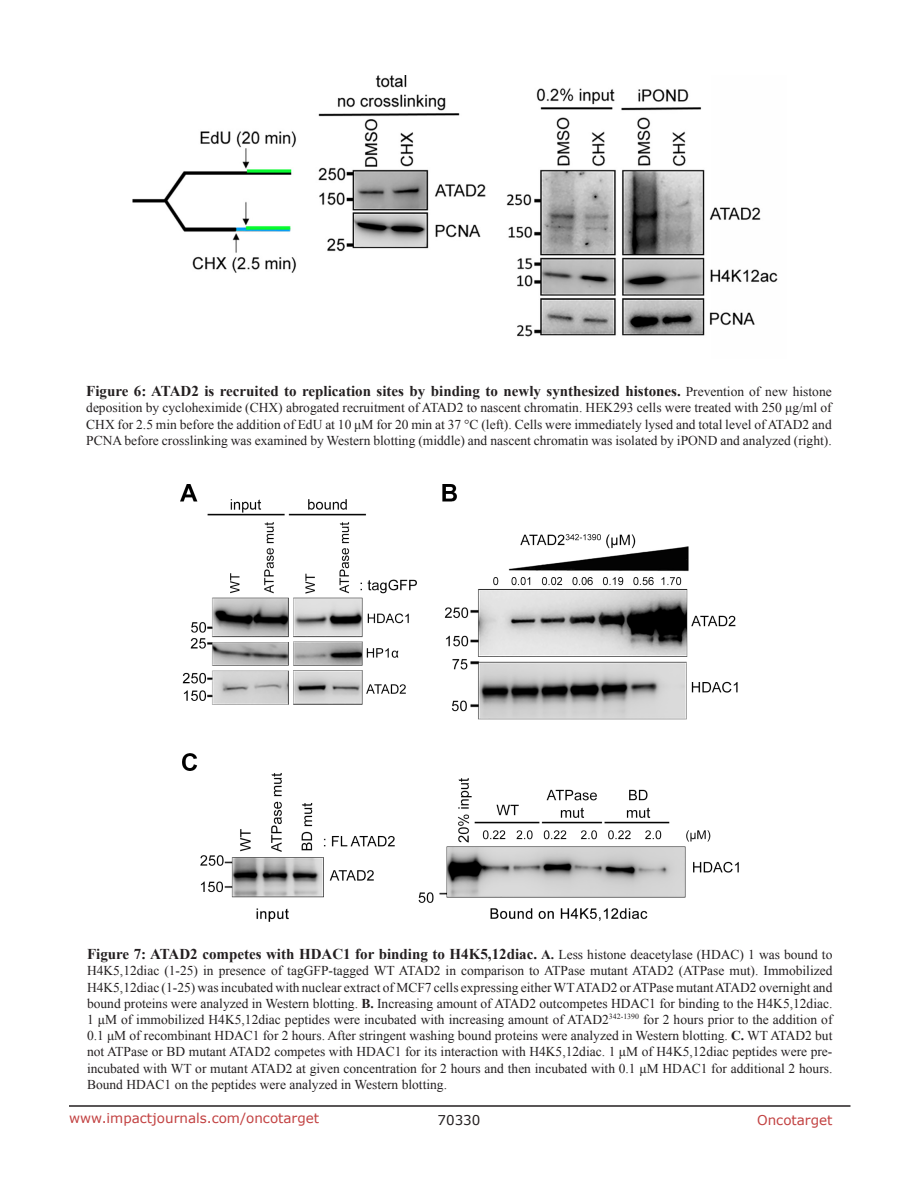
<style>
.page{position:relative;width:918px;height:1188px;background:#fff}
.page>*{position:absolute;margin:0;border:0;box-sizing:border-box;transform-origin:0 0}
.figuretext{font:700 15px "Times New Roman";color:#231f20}
.figuretext-2{font:13.5px/16.2px "Times New Roman";color:#231f20;text-align:justify}
.t1{font:13.5px "Verdana";color:#c24141}
.t2{font:13.5px "Verdana";color:#231f20}
.s1{font-weight:400;font-size:13.5px}
.s2{font-size:13.5px}
.s3{font-weight:700}
</style>
<div class="page">
<hr style="left:69px;top:1105px;width:781px;height:2px;background:#231f20">
<img style="left:132px;top:75px;width:646px;height:262px">
<img style="left:181px;top:484px;width:558px;height:438px">
<p class="figuretext" style="left:86px;top:381px;width:747px">Figure 6: ATAD2 is recruited to replication sites by binding to newly synthesized histones. <span class="s1">Prevention of new histone</span></p>
<p class="figuretext-2" style="left:86px;top:399px;width:747px">deposition by cycloheximide (CHX) abrogated recruitment of ATAD2 to nascent chromatin. HEK293 cells were treated with 250 μg/ml of CHX for 2.5 min before the addition of EdU at 10 μM for 20 min at 37 °C (left). Cells were immediately lysed and total level of ATAD2 and PCNA before crosslinking was examined by Western blotting (middle) and nascent chromatin was isolated by iPOND and analyzed (right).</p>
<p class="figuretext" style="left:87px;top:944px;width:747px">Figure 7: ATAD2 competes with HDAC1 for binding to H4K5,12diac. <span class="s2">A.</span> <span class="s1">Less histone deacetylase (HDAC) 1 was bound to</span></p>
<p class="figuretext-2" style="left:87px;top:962px;width:747px">H4K5,12diac (1-25) in presence of tagGFP-tagged WT ATAD2 in comparison to ATPase mutant ATAD2 (ATPase mut). Immobilized H4K5,12diac (1-25) was incubated with nuclear extract of MCF7 cells expressing either WT ATAD2 or ATPase mutant ATAD2 overnight and bound proteins were analyzed in Western blotting. <span class="s3">B.</span> Increasing amount of ATAD2 outcompetes HDAC1 for binding to the H4K5,12diac.<br>1 μM of immobilized H4K5,12diac peptides were incubated with increasing amount of ATAD2<sup>342-1390</sup> for 2 hours prior to the addition of 0.1 μM of recombinant HDAC1 for 2 hours. After stringent washing bound proteins were analyzed in Western blotting. <span class="s3">C.</span> WT ATAD2 but not ATPase or BD mutant ATAD2 competes with HDAC1 for its interaction with H4K5,12diac. 1 μM of H4K5,12diac peptides were pre&shy;incubated with WT or mutant ATAD2 at given concentration for 2 hours and then incubated with 0.1 μM HDAC1 for additional 2 hours.<br>Bound HDAC1 on the peptides were analyzed in Western blotting.</p>
<p class="t1" style="left:69px;top:1109px;width:252px">www.impactjournals.com/oncotarget</p>
<p class="t2" style="left:438px;top:1111px;width:44px">70330</p>
<p class="t1" style="left:757px;top:1111px;width:77px">Oncotarget</p>
</div>
